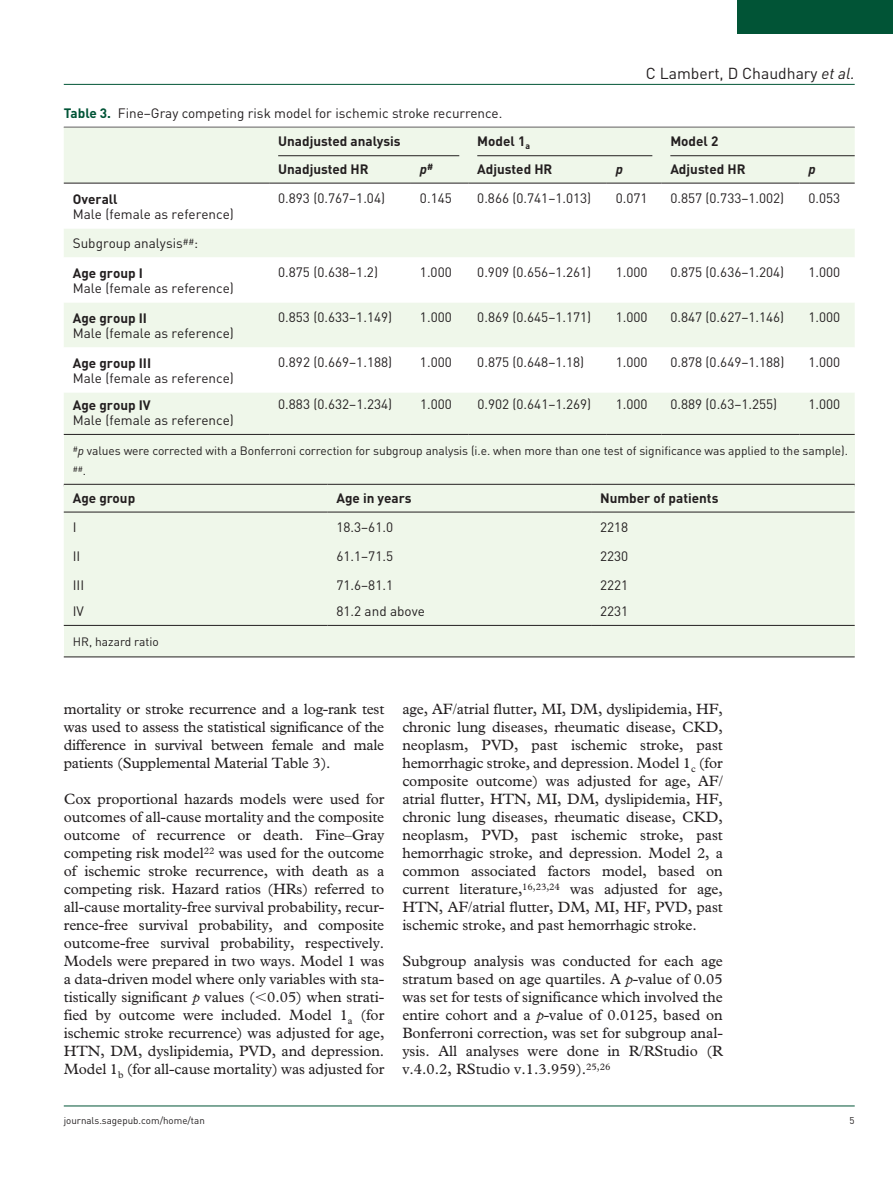
<style>
.page{position:relative;width:893px;height:1191px;background:#fff}
.page>*{position:absolute;margin:0;border:0;box-sizing:border-box;transform-origin:0 0}
.t1{font:15.75px "DIN";color:#231f20}
.t2{font:15px/18px "Plantin Std";letter-spacing:-.005em;color:#231f20;text-align:justify}
.t3{font:13.5px/28.5px "DIN";color:#231f20}
.t4{font:700 13.5px "DIN";color:#231f20}
.t5{font:italic 700 13.5px "DIN";color:#231f20}
.t6{font:12px "DIN";letter-spacing:-.005em;color:#231f20}
.t7{font:9.75px "DIN";color:#231f20}
.t8{font:7.8px "DIN";color:#231f20}
.s1{font-style:italic}
.s2{font-weight:700;color:#015436}
.s3{font-weight:700}
.s4{font-size:12px}
</style>
<div class="page">
<hr style="left:64px;top:84px;width:791px;height:1px;background:#015436">
<hr style="left:64px;top:1105px;width:791px;height:1px;background:#015436">
<div style="left:738px;top:0;width:155px;height:34px;background:#015436"></div>
<div style="left:64px;top:625px;width:791px;height:31px;background:#eff7ea"></div>
<div style="left:64px;top:432px;width:791px;height:58px;background:#eff7ea"></div>
<hr style="left:64px;top:127px;width:791px;height:1px;background:#231f20">
<div style="left:64px;top:128px;width:791px;height:306px;background:#eff7ea"></div>
<svg style="left:64px;top:184px;width:791px;height:208px"></svg>
<hr style="left:64px;top:183px;width:205px;height:1px;background:#231f20">
<hr style="left:269px;top:183px;width:142px;height:1px;background:#231f20">
<hr style="left:411px;top:183px;width:57px;height:1px;background:#231f20">
<hr style="left:468px;top:183px;width:139px;height:1px;background:#231f20">
<hr style="left:607px;top:183px;width:54px;height:1px;background:#231f20">
<hr style="left:661px;top:183px;width:138px;height:1px;background:#231f20">
<hr style="left:799px;top:183px;width:56px;height:1px;background:#231f20">
<hr style="left:64px;top:434px;width:205px;height:1px;background:#231f20">
<hr style="left:269px;top:434px;width:142px;height:1px;background:#231f20">
<hr style="left:411px;top:434px;width:57px;height:1px;background:#231f20">
<hr style="left:468px;top:434px;width:139px;height:1px;background:#231f20">
<hr style="left:607px;top:434px;width:54px;height:1px;background:#231f20">
<hr style="left:661px;top:434px;width:138px;height:1px;background:#231f20">
<hr style="left:799px;top:434px;width:56px;height:1px;background:#231f20">
<hr style="left:278px;top:155px;width:181px;height:1px;background:#231f20">
<hr style="left:477px;top:155px;width:175px;height:1px;background:#231f20">
<hr style="left:670px;top:155px;width:185px;height:1px;background:#231f20">
<hr style="left:64px;top:656px;width:791px;height:1px;background:#231f20">
<div style="left:64px;top:485px;width:791px;height:140px;background:#eff7ea"></div>
<hr style="left:64px;top:512px;width:263px;height:1px;background:#231f20">
<hr style="left:327px;top:512px;width:264px;height:1px;background:#231f20">
<hr style="left:591px;top:512px;width:264px;height:1px;background:#231f20">
<hr style="left:64px;top:625px;width:263px;height:1px;background:#231f20">
<hr style="left:327px;top:625px;width:264px;height:1px;background:#231f20">
<hr style="left:591px;top:625px;width:264px;height:1px;background:#231f20">
<hr style="left:64px;top:484px;width:263px;height:1px;background:#231f20">
<hr style="left:327px;top:484px;width:264px;height:1px;background:#231f20">
<hr style="left:591px;top:484px;width:264px;height:1px;background:#231f20">
<p class="t1" style="left:646px;top:63px;width:210px">C Lambert, D Chaudhary <span class="s1">et al.</span></p>
<p class="t3" style="left:278px;top:98px;width:226px;text-indent:-214px"><span class="s2">Table 3.</span> Fine–Gray competing risk model for ischemic stroke recurrence.<br><span class="s3">Unadjusted analysis</span></p>
<p class="t4" style="left:477px;top:133px;width:54px">Model 1<sub>a</sub></p>
<p class="t4" style="left:670px;top:133px;width:50px">Model 2</p>
<p class="t4" style="left:278px;top:160px;width:92px">Unadjusted HR</p>
<p class="t5" style="left:420px;top:160px;width:15px">p<sup>#</sup></p>
<p class="t4" style="left:477px;top:160px;width:77px">Adjusted HR</p>
<p class="t5" style="left:616px;top:160px;width:9px">p</p>
<p class="t4" style="left:670px;top:160px;width:77px">Adjusted HR</p>
<p class="t5" style="left:808px;top:160px;width:9px">p</p>
<p class="t4" style="left:73px;top:190px;width:46px">Overall</p>
<p class="t3" style="left:73px;top:200px;width:163px">Male (female as reference)</p>
<p class="t3" style="left:278px;top:184px;width:108px">0.893 (0.767–1.04)</p>
<p class="t3" style="left:420px;top:184px;width:33px">0.145</p>
<p class="t3" style="left:477px;top:184px;width:115px">0.866 (0.741–1.013)</p>
<p class="t3" style="left:616px;top:184px;width:33px">0.071</p>
<p class="t3" style="left:670px;top:184px;width:115px">0.857 (0.733–1.002)</p>
<p class="t3" style="left:808px;top:184px;width:33px">0.053</p>
<p class="t3" style="left:73px;top:229px;width:127px;line-height:29.2px">Subgroup analysis<sup>##</sup>:<br><span class="s3">Age group I</span></p>
<p class="t3" style="left:73px;top:274px;width:163px">Male (female as reference)</p>
<p class="t3" style="left:278px;top:258px;width:101px">0.875 (0.638–1.2)</p>
<p class="t3" style="left:420px;top:258px;width:33px">1.000</p>
<p class="t3" style="left:477px;top:258px;width:115px">0.909 (0.656–1.261)</p>
<p class="t3" style="left:616px;top:258px;width:33px">1.000</p>
<p class="t3" style="left:670px;top:258px;width:115px">0.875 (0.636–1.204)</p>
<p class="t3" style="left:808px;top:258px;width:33px">1.000</p>
<p class="t4" style="left:73px;top:309px;width:76px">Age group II</p>
<p class="t3" style="left:73px;top:319px;width:163px">Male (female as reference)</p>
<p class="t3" style="left:278px;top:303px;width:115px">0.853 (0.633–1.149)</p>
<p class="t3" style="left:420px;top:303px;width:33px">1.000</p>
<p class="t3" style="left:477px;top:303px;width:115px">0.869 (0.645–1.171)</p>
<p class="t3" style="left:616px;top:303px;width:33px">1.000</p>
<p class="t3" style="left:670px;top:303px;width:115px">0.847 (0.627–1.146)</p>
<p class="t3" style="left:808px;top:303px;width:33px">1.000</p>
<p class="t4" style="left:73px;top:354px;width:80px">Age group III</p>
<p class="t3" style="left:73px;top:364px;width:163px">Male (female as reference)</p>
<p class="t3" style="left:278px;top:348px;width:115px">0.892 (0.669–1.188)</p>
<p class="t3" style="left:420px;top:348px;width:33px">1.000</p>
<p class="t3" style="left:477px;top:348px;width:108px">0.875 (0.648–1.18)</p>
<p class="t3" style="left:616px;top:348px;width:33px">1.000</p>
<p class="t3" style="left:670px;top:348px;width:115px">0.878 (0.649–1.188)</p>
<p class="t3" style="left:808px;top:348px;width:33px">1.000</p>
<p class="t3" style="left:278px;top:390px;width:115px">0.883 (0.632–1.234)</p>
<p class="t3" style="left:420px;top:390px;width:33px">1.000</p>
<p class="t3" style="left:477px;top:390px;width:115px">0.902 (0.641–1.269)</p>
<p class="t3" style="left:616px;top:390px;width:33px">1.000</p>
<p class="t3" style="left:670px;top:390px;width:108px">0.889 (0.63–1.255)</p>
<p class="t3" style="left:808px;top:390px;width:33px">1.000</p>
<p class="t6" style="left:73px;top:443px;width:777px"><sup>#</sup><span class="s1">p</span> values were corrected with a Bonferroni correction for subgroup analysis (i.e. when more than one test of significance was applied to the sample).</p>
<p class="t8" style="left:73px;top:464px;width:15px">##<span class="s4">.</span></p>
<p class="t4" style="left:73px;top:489px;width:64px">Age group</p>
<p class="t4" style="left:336px;top:489px;width:77px">Age in years</p>
<p class="t4" style="left:600px;top:489px;width:120px">Number of patients</p>
<p class="t3" style="left:73px;top:513px;width:5px">I</p>
<p class="t3" style="left:336px;top:513px;width:58px">18.3–61.0</p>
<p class="t3" style="left:600px;top:513px;width:30px">2218</p>
<p class="t3" style="left:73px;top:542px;width:9px">II</p>
<p class="t3" style="left:336px;top:542px;width:58px">61.1–71.5</p>
<p class="t3" style="left:600px;top:542px;width:30px">2230</p>
<p class="t3" style="left:73px;top:571px;width:13px">III</p>
<p class="t3" style="left:336px;top:571px;width:58px">71.6–81.1</p>
<p class="t3" style="left:600px;top:571px;width:30px">2221</p>
<p class="t3" style="left:73px;top:597px;width:13px">IV</p>
<p class="t3" style="left:336px;top:597px;width:90px">81.2 and above</p>
<p class="t3" style="left:600px;top:597px;width:30px">2231</p>
<p class="t6" style="left:73px;top:634px;width:88px">HR, hazard ratio</p>
<p class="t4" style="left:73px;top:396px;width:79px">Age group IV</p>
<p class="t3" style="left:73px;top:406px;width:163px">Male (female as reference)</p>
<p class="t2" style="left:64px;top:700px;width:322px">mortality or stroke recurrence and a log-rank test was used to assess the statistical significance of the difference in survival between female and male patients (Supplemental Material Table 3).</p>
<p class="t2" style="left:64px;top:790px;width:322px">Cox proportional hazards models were used for outcomes of all-cause mortality and the composite outcome of recurrence or death. Fine–Gray competing risk model<sup>22</sup> was used for the outcome of ischemic stroke recurrence, with death as a competing risk. Hazard ratios (HRs) referred to all-cause mortality-free survival probability, recur&shy;rence-free survival probability, and composite outcome-free survival probability, respectively.<br>Models were prepared in two ways. Model 1 was a data-driven model where only variables with sta&shy;tistically significant <span class="s1">p</span> values ( 0.05) when strati&shy;fied by outcome were included. Model 1<sub>a</sub> (for ischemic stroke recurrence) was adjusted for age, HTN, DM, dyslipidemia, PVD, and depression.<br>Model 1<sub>b</sub> (for all-cause mortality) was adjusted for</p>
<p class="t2" style="left:402px;top:700px;width:322px">age, AF/atrial flutter, MI, DM, dyslipidemia, HF, chronic lung diseases, rheumatic disease, CKD, neoplasm, PVD, past ischemic stroke, past hemorrhagic stroke, and depression. Model 1<sub>c</sub> (for composite outcome) was adjusted for age, AF/ atrial flutter, HTN, MI, DM, dyslipidemia, HF, chronic lung diseases, rheumatic disease, CKD, neoplasm, PVD, past ischemic stroke, past hemorrhagic stroke, and depression. Model 2, a common associated factors model, based on current literature,<sup>16,23,24</sup> was adjusted for age, HTN, AF/atrial flutter, DM, MI, HF, PVD, past ischemic stroke, and past hemorrhagic stroke.</p>
<p class="t2" style="left:402px;top:952px;width:322px">Subgroup analysis was conducted for each age stratum based on age quartiles. A <span class="s1">p</span>-value of 0.05 was set for tests of significance which involved the entire cohort and a <span class="s1">p</span>-value of 0.0125, based on Bonferroni correction, was set for subgroup anal&shy;ysis. All analyses were done in R/RStudio (R v.4.0.2, RStudio v.1.3.959).<sup>25,26</sup></p>
<p class="t7" style="left:64px;top:1114px;width:143px">journals.sagepub.com/home/tan</p>
<p class="t7" style="left:850px;top:1114px;width:7px">5</p>
</div>
